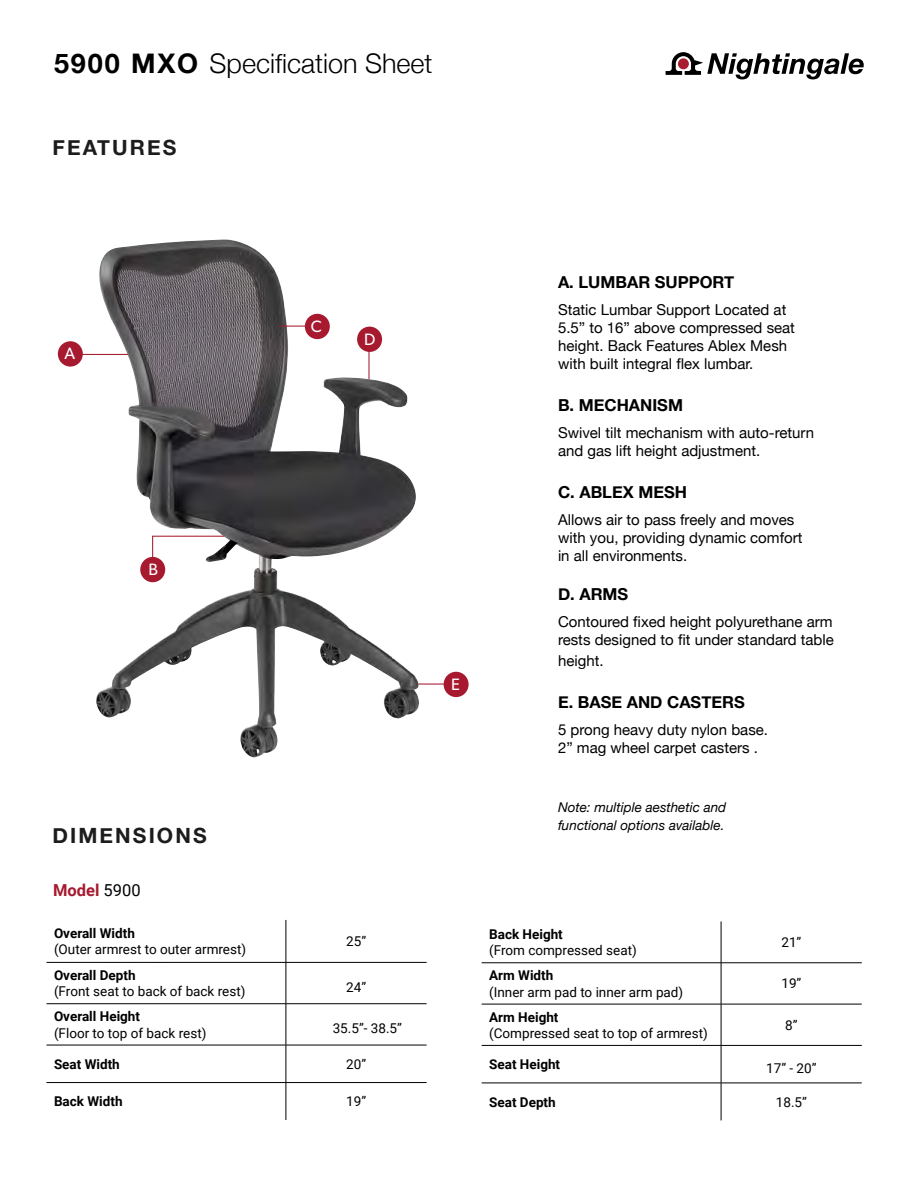
<style>
.page{position:relative;width:918px;height:1188px;background:#fff}
.page>*{position:absolute;margin:0;border:0;box-sizing:border-box;transform-origin:0 0}
.t1{font:300 27px "Helvetica Neue";color:#000}
.t2{font:700 21px "Helvetica Neue";letter-spacing:.1em;color:#1c1c1c}
.t3{font:700 16.5px "Helvetica Neue";color:#000}
.t4{font:700 16.5px "Roboto";color:#000}
.t5{font:700 16.5px "Roboto";color:#a6192e}
.t6{font:16.5px "Gibson";color:#fff}
.t7{font:15px/18px "Helvetica Neue";color:#000}
.t8{font:13.5px "Roboto";color:#000}
.t9{font:700 13.5px "Roboto";color:#000}
.t10{font:italic 13.5px/18px "Helvetica Neue";color:#000}
.s1{font-weight:700}
.s2{font-weight:400;color:#000}
.s3{font-weight:400}
</style>
<div class="page">
<img style="left:94px;top:243px;width:326px;height:515px">
<hr style="left:368px;top:333px;width:2px;height:46px;background:#a6192e">
<svg style="left:666px;top:52px;width:198px;height:27px"></svg>
<div style="left:357px;top:327px;width:25px;height:25px;background:#a6192e;border-radius:50%"></div>
<hr style="left:418px;top:684px;width:46px;height:1px;background:#a6192e">
<hr style="left:279px;top:326px;width:46px;height:1px;background:#a6192e">
<div style="left:444px;top:672px;width:25px;height:25px;background:#a6192e;border-radius:50%"></div>
<div style="left:305px;top:314px;width:25px;height:25px;background:#a6192e;border-radius:50%"></div>
<hr style="left:152px;top:536px;width:72px;height:1px;background:#a6192e">
<hr style="left:65px;top:354px;width:63px;height:1px;background:#a6192e">
<hr style="left:152px;top:536px;width:1px;height:30px;background:#a6192e">
<div style="left:140px;top:557px;width:25px;height:25px;background:#a6192e;border-radius:50%"></div>
<div style="left:58px;top:341px;width:25px;height:26px;background:#a6192e;border-radius:50%"></div>
<svg style="left:46px;top:920px;width:381px;height:42px"></svg>
<svg style="left:46px;top:963px;width:381px;height:157px"></svg>
<hr style="left:286px;top:920px;width:1px;height:42px;background:#000">
<hr style="left:46px;top:962px;width:240px;height:1px;background:#000">
<hr style="left:286px;top:962px;width:141px;height:1px;background:#000">
<hr style="left:286px;top:963px;width:1px;height:41px;background:#000">
<hr style="left:46px;top:1003px;width:240px;height:1px;background:#000">
<hr style="left:286px;top:1003px;width:141px;height:1px;background:#000">
<hr style="left:286px;top:1004px;width:1px;height:41px;background:#000">
<hr style="left:46px;top:1045px;width:240px;height:1px;background:#000">
<hr style="left:286px;top:1045px;width:141px;height:1px;background:#000">
<hr style="left:286px;top:1045px;width:1px;height:37px;background:#000">
<hr style="left:46px;top:1082px;width:240px;height:1px;background:#000">
<hr style="left:286px;top:1082px;width:141px;height:1px;background:#000">
<hr style="left:286px;top:1083px;width:1px;height:37px;background:#000">
<svg style="left:482px;top:921px;width:380px;height:42px"></svg>
<svg style="left:482px;top:964px;width:380px;height:156px"></svg>
<hr style="left:721px;top:921px;width:1px;height:42px;background:#000">
<hr style="left:482px;top:963px;width:239px;height:1px;background:#000">
<hr style="left:721px;top:963px;width:141px;height:1px;background:#000">
<hr style="left:721px;top:963px;width:1px;height:41px;background:#000">
<hr style="left:482px;top:1004px;width:239px;height:1px;background:#000">
<hr style="left:721px;top:1004px;width:141px;height:1px;background:#000">
<hr style="left:721px;top:1004px;width:1px;height:41px;background:#000">
<hr style="left:482px;top:1045px;width:239px;height:1px;background:#000">
<hr style="left:721px;top:1045px;width:141px;height:1px;background:#000">
<hr style="left:721px;top:1046px;width:1px;height:37px;background:#000">
<hr style="left:482px;top:1083px;width:239px;height:1px;background:#000">
<hr style="left:721px;top:1083px;width:141px;height:1px;background:#000">
<hr style="left:721px;top:1083px;width:1px;height:37px;background:#000">
<h1 class="t1" style="left:54px;top:41px;width:380px"><span class="s1">5900 MXO</span> Specification Sheet</h1>
<h2 class="t2" style="left:52px;top:131px;width:126px">FEATURES</h2>
<p class="t6" style="left:64px;top:344px;width:12px">A</p>
<p class="t6" style="left:149px;top:560px;width:11px">B</p>
<p class="t6" style="left:311px;top:317px;width:12px">C</p>
<p class="t6" style="left:364px;top:329px;width:13px">D</p>
<h2 class="t2" style="left:52px;top:819px;width:156px">DIMENSIONS</h2>
<p class="t5" style="left:53px;top:878px;width:89px">Model <span class="s2">5900</span></p>
<p class="t9" style="left:54px;top:924px;width:82px">Overall Width</p>
<p class="t8" style="left:54px;top:940px;width:194px">(Outer armrest to outer armrest)</p>
<p class="t4" style="left:91px;top:944px;width:91px">Model <span class="s3">235D</span></p>
<p class="t8" style="left:346px;top:932px;width:21px">25”</p>
<p class="t9" style="left:54px;top:966px;width:83px">Overall Depth</p>
<p class="t8" style="left:54px;top:982px;width:193px">(Front seat to back of back rest)</p>
<p class="t8" style="left:346px;top:978px;width:21px">24”</p>
<p class="t9" style="left:54px;top:1007px;width:88px">Overall Height</p>
<p class="t8" style="left:54px;top:1023px;width:154px">(Floor to top of back rest)</p>
<p class="t8" style="left:333px;top:1019px;width:71px">35.5”- 38.5”</p>
<p class="t9" style="left:54px;top:1055px;width:67px">Seat Width</p>
<p class="t8" style="left:346px;top:1055px;width:21px">20”</p>
<p class="t9" style="left:54px;top:1092px;width:70px">Back Width</p>
<p class="t8" style="left:346px;top:1092px;width:21px">19”</p>
<p class="t6" style="left:451px;top:675px;width:10px">E</p>
<p class="t3" style="left:558px;top:270px;width:178px">A. LUMBAR SUPPORT</p>
<p class="t7" style="left:558px;top:302px;width:239px">Static Lumbar Support Located at 5.5” to 16” above compressed seat height. Back Features Ablex Mesh with built integral flex lumbar.</p>
<p class="t3" style="left:558px;top:393px;width:126px">B. MECHANISM</p>
<p class="t7" style="left:558px;top:425px;width:258px">Swivel tilt mechanism with auto-return and gas lift height adjustment.</p>
<p class="t3" style="left:558px;top:480px;width:130px">C. ABLEX MESH</p>
<p class="t7" style="left:558px;top:512px;width:246px">Allows air to pass freely and moves with you, providing dynamic comfort in all environments.</p>
<p class="t3" style="left:558px;top:582px;width:72px">D. ARMS</p>
<p class="t7" style="left:558px;top:614px;width:277px">Contoured fixed height polyurethane arm rests designed to fit under standard table</p>
<p class="t7" style="left:558px;top:653px;width:47px">height.</p>
<p class="t3" style="left:558px;top:690px;width:188px">E. BASE AND CASTERS</p>
<p class="t7" style="left:558px;top:722px;width:212px">5 prong heavy duty nylon base.<br>2” mag wheel carpet casters .</p>
<p class="t10" style="left:558px;top:799px;width:170px">Note: multiple aesthetic and functional options available.</p>
<p class="t9" style="left:489px;top:925px;width:75px">Back Height</p>
<p class="t8" style="left:489px;top:941px;width:149px">(From compressed seat)</p>
<p class="t9" style="left:489px;top:966px;width:66px">Arm Width</p>
<p class="t8" style="left:489px;top:982px;width:196px">(Inner arm pad to inner arm pad)</p>
<p class="t9" style="left:489px;top:1007px;width:71px">Arm Height</p>
<p class="t8" style="left:489px;top:1024px;width:220px">(Compressed seat to top of armrest)</p>
<p class="t8" style="left:781px;top:933px;width:21px">21”</p>
<p class="t8" style="left:781px;top:974px;width:21px">19”</p>
<p class="t8" style="left:785px;top:1016px;width:14px">8”</p>
<p class="t9" style="left:489px;top:1055px;width:73px">Seat Height</p>
<p class="t8" style="left:766px;top:1059px;width:52px">17” - 20”</p>
<p class="t9" style="left:489px;top:1092px;width:68px">Seat Depth</p>
<p class="t8" style="left:776px;top:1092px;width:33px">18.5”</p>
</div>
